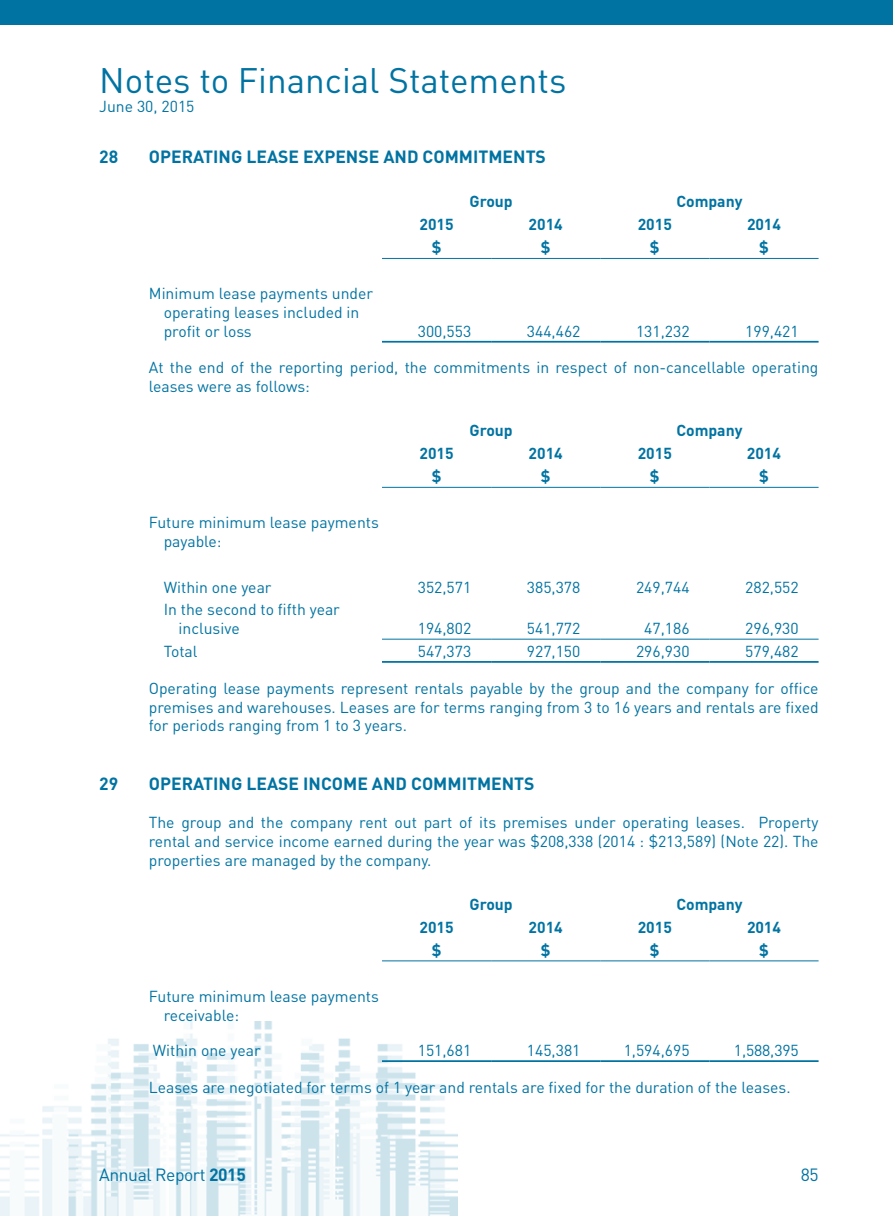
<style>
.page{position:relative;width:893px;height:1216px;background:#fff}
.page>*{position:absolute;margin:0;border:0;box-sizing:border-box;transform-origin:0 0}
.t1{font:35px "DIN";color:#0073a2}
.t2{font:700 17.5px "DIN";color:#0073a2}
.t3{font:17.5px "DIN";letter-spacing:-.025em;color:#0073a2}
.t4{font:15.75px/18.9px "DIN";color:#0073a2}
.t5{font:700 15.75px "DIN";color:#0073a2}
.s1{font-weight:700}
</style>
<div class="page">
<img style="left:0;top:1021px;width:458px;height:194px">
<div style="left:0;top:0;width:893px;height:25px;background:#0073a2"></div>
<hr style="left:382px;top:258px;width:109px;height:1px;background:#0073a2">
<hr style="left:491px;top:258px;width:109px;height:1px;background:#0073a2">
<hr style="left:600px;top:258px;width:109px;height:1px;background:#0073a2">
<hr style="left:709px;top:258px;width:110px;height:1px;background:#0073a2">
<hr style="left:382px;top:341px;width:109px;height:1px;background:#0073a2">
<hr style="left:491px;top:341px;width:109px;height:1px;background:#0073a2">
<hr style="left:600px;top:341px;width:109px;height:1px;background:#0073a2">
<hr style="left:709px;top:341px;width:110px;height:1px;background:#0073a2">
<hr style="left:382px;top:487px;width:109px;height:1px;background:#0073a2">
<hr style="left:491px;top:487px;width:109px;height:1px;background:#0073a2">
<hr style="left:600px;top:487px;width:109px;height:1px;background:#0073a2">
<hr style="left:709px;top:487px;width:110px;height:1px;background:#0073a2">
<hr style="left:382px;top:661px;width:109px;height:1px;background:#0073a2">
<hr style="left:491px;top:661px;width:109px;height:1px;background:#0073a2">
<hr style="left:600px;top:661px;width:109px;height:1px;background:#0073a2">
<hr style="left:709px;top:661px;width:110px;height:1px;background:#0073a2">
<hr style="left:382px;top:638px;width:109px;height:1px;background:#0073a2">
<hr style="left:491px;top:638px;width:109px;height:1px;background:#0073a2">
<hr style="left:600px;top:638px;width:109px;height:1px;background:#0073a2">
<hr style="left:709px;top:638px;width:110px;height:1px;background:#0073a2">
<hr style="left:382px;top:960px;width:109px;height:1px;background:#0073a2">
<hr style="left:491px;top:960px;width:109px;height:1px;background:#0073a2">
<hr style="left:600px;top:960px;width:109px;height:1px;background:#0073a2">
<hr style="left:709px;top:960px;width:110px;height:1px;background:#0073a2">
<hr style="left:382px;top:1060px;width:109px;height:1px;background:#0073a2">
<hr style="left:491px;top:1060px;width:109px;height:1px;background:#0073a2">
<hr style="left:600px;top:1060px;width:109px;height:1px;background:#0073a2">
<hr style="left:709px;top:1060px;width:110px;height:1px;background:#0073a2">
<h1 class="t1" style="left:99px;top:58px;width:469px">Notes to Financial Statements</h1>
<p class="t4" style="left:99px;top:96px;width:97px">June 30, 2015</p>
<p class="t2" style="left:99px;top:146px;width:21px">28</p>
<p class="t2" style="left:149px;top:146px;width:399px">OPERATING LEASE EXPENSE AND COMMITMENTS</p>
<p class="t5" style="left:469px;top:191px;width:45px">Group</p>
<p class="t5" style="left:676px;top:191px;width:68px">Company</p>
<p class="t5" style="left:419px;top:214px;width:36px">2015</p>
<p class="t5" style="left:529px;top:214px;width:36px">2014</p>
<p class="t5" style="left:638px;top:214px;width:36px">2015</p>
<p class="t5" style="left:747px;top:214px;width:35px">2014</p>
<p class="t5" style="left:432px;top:237px;width:11px">$</p>
<p class="t5" style="left:541px;top:237px;width:11px">$</p>
<p class="t5" style="left:650px;top:237px;width:11px">$</p>
<p class="t5" style="left:759px;top:237px;width:11px">$</p>
<p class="t4" style="left:164px;top:283px;width:211px;text-indent:-15px">Minimum lease payments under operating leases included in profit or loss</p>
<p class="t4" style="left:418px;top:321px;width:55px">300,553</p>
<p class="t4" style="left:527px;top:321px;width:55px">344,462</p>
<p class="t4" style="left:636px;top:321px;width:55px">131,232</p>
<p class="t4" style="left:745px;top:321px;width:55px">199,421</p>
<p class="t4" style="left:149px;top:358px;width:671px">At the end of the reporting period, the commitments in respect of non-cancellable operating leases were as follows:</p>
<p class="t5" style="left:469px;top:420px;width:45px">Group</p>
<p class="t5" style="left:676px;top:420px;width:68px">Company</p>
<p class="t5" style="left:419px;top:443px;width:36px">2015</p>
<p class="t5" style="left:529px;top:443px;width:36px">2014</p>
<p class="t5" style="left:638px;top:443px;width:36px">2015</p>
<p class="t5" style="left:747px;top:443px;width:36px">2014</p>
<p class="t5" style="left:432px;top:466px;width:11px">$</p>
<p class="t5" style="left:541px;top:466px;width:11px">$</p>
<p class="t5" style="left:650px;top:466px;width:11px">$</p>
<p class="t5" style="left:759px;top:466px;width:11px">$</p>
<p class="t4" style="left:164px;top:512px;width:217px;text-indent:-15px">Future minimum lease payments payable:</p>
<p class="t4" style="left:164px;top:577px;width:109px">Within one year</p>
<p class="t4" style="left:418px;top:577px;width:55px">352,571</p>
<p class="t4" style="left:527px;top:577px;width:55px">385,378</p>
<p class="t4" style="left:636px;top:577px;width:55px">249,744</p>
<p class="t4" style="left:745px;top:577px;width:55px">282,552</p>
<p class="t4" style="left:179px;top:600px;width:163px;text-indent:-15px">In the second to fifth year inclusive</p>
<p class="t4" style="left:418px;top:618px;width:55px">194,802</p>
<p class="t4" style="left:527px;top:618px;width:55px">541,772</p>
<p class="t4" style="left:644px;top:618px;width:47px">47,186</p>
<p class="t4" style="left:745px;top:618px;width:55px">296,930</p>
<p class="t4" style="left:164px;top:641px;width:35px">Total</p>
<p class="t4" style="left:418px;top:641px;width:55px">547,373</p>
<p class="t4" style="left:527px;top:641px;width:55px">927,150</p>
<p class="t4" style="left:636px;top:641px;width:55px">296,930</p>
<p class="t4" style="left:745px;top:641px;width:55px">579,482</p>
<p class="t4" style="left:149px;top:678px;width:671px;text-align:justify">Operating lease payments represent rentals payable by the group and the company for office premises and warehouses. Leases are for terms ranging from 3 to 16 years and rentals are fixed for periods ranging from 1 to 3 years.</p>
<p class="t2" style="left:99px;top:772px;width:21px">29</p>
<p class="t2" style="left:149px;top:772px;width:387px">OPERATING LEASE INCOME AND COMMITMENTS</p>
<p class="t4" style="left:149px;top:812px;width:671px;text-align:justify">The group and the company rent out part of its premises under operating leases. Property rental and service income earned during the year was $208,338 (2014 : $213,589) (Note 22). The properties are managed by the company.</p>
<p class="t5" style="left:469px;top:893px;width:45px">Group</p>
<p class="t5" style="left:676px;top:893px;width:68px">Company</p>
<p class="t5" style="left:419px;top:916px;width:36px">2015</p>
<p class="t5" style="left:529px;top:916px;width:36px">2014</p>
<p class="t5" style="left:638px;top:916px;width:36px">2015</p>
<p class="t5" style="left:747px;top:916px;width:35px">2014</p>
<p class="t5" style="left:432px;top:939px;width:11px">$</p>
<p class="t5" style="left:541px;top:939px;width:11px">$</p>
<p class="t5" style="left:650px;top:939px;width:11px">$</p>
<p class="t5" style="left:759px;top:939px;width:11px">$</p>
<p class="t4" style="left:164px;top:986px;width:217px;text-indent:-15px">Future minimum lease payments receivable:</p>
<p class="t4" style="left:153px;top:1040px;width:109px">Within one year</p>
<p class="t4" style="left:418px;top:1040px;width:55px">151,681</p>
<p class="t4" style="left:527px;top:1040px;width:55px">145,381</p>
<p class="t4" style="left:624px;top:1040px;width:67px">1,594,695</p>
<p class="t4" style="left:734px;top:1040px;width:66px">1,588,395</p>
<p class="t4" style="left:149px;top:1077px;width:643px">Leases are negotiated for terms of 1 year and rentals are fixed for the duration of the leases.</p>
<p class="t3" style="left:99px;top:1163px;width:148px">Annual Report <span class="s1">2015</span></p>
<p class="t3" style="left:801px;top:1163px;width:19px">85</p>
</div>
